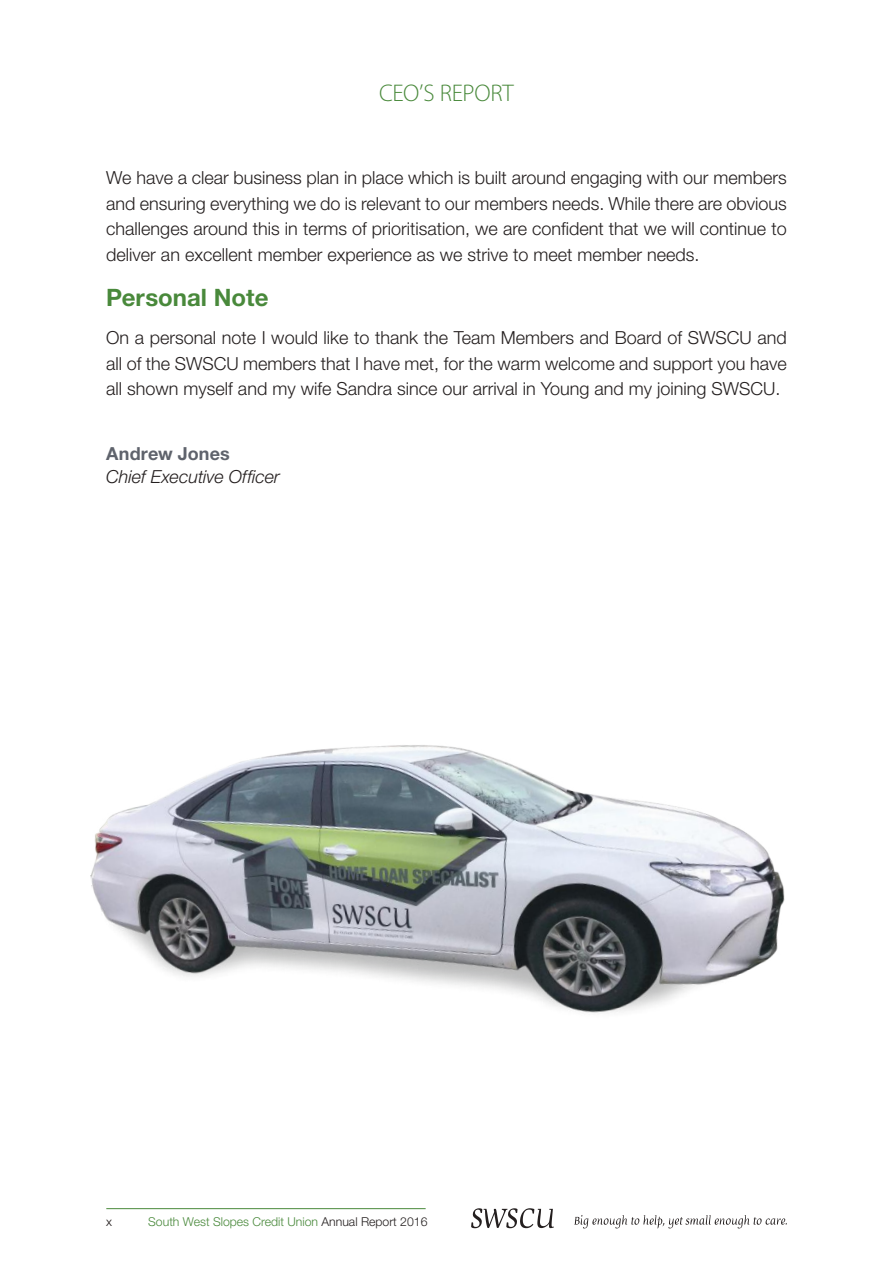
<style>
.page{position:relative;width:893px;height:1263px;background:#fff}
.page>*{position:absolute;margin:0;border:0;box-sizing:border-box;transform-origin:0 0}
.t1{font:300 24.15px "Myriad Pro";letter-spacing:-.01em;color:#49893b}
.t2{font:700 24px "Helvetica Neue CE";color:#49893b}
.t3{font:300 18px/25.5px "Helvetica Neue CE";color:#241f1f;text-align:justify}
.t4{font:italic 300 18px "Helvetica Neue CE";color:#241f1f}
.t5{font:700 18px "Helvetica Neue CE";letter-spacing:.01em;color:#5f636c}
.t6{font:300 12.3px "Helvetica Neue CE";color:#49893b}
.t7{font:300 12.3px "Helvetica Neue CE";color:#241f1f}
.s1{color:#241f1f}
</style>
<div class="page">
<hr style="left:106px;top:1208px;width:320px;height:1px;background:#49893b">
<svg style="left:471px;top:1208px;width:83px;height:20px"></svg>
<svg style="left:574px;top:1215px;width:213px;height:13px"></svg>
<img style="left:90px;top:745px;width:695px;height:268px">
<h1 class="t1" style="left:379px;top:78px;width:136px">CEO’S REPORT</h1>
<p class="t3" style="left:106px;top:165px;width:682px">We have a clear business plan in place which is built around engaging with our members and ensuring everything we do is relevant to our members needs. While there are obvious challenges around this in terms of prioritisation, we are confident that we will continue to deliver an excellent member experience as we strive to meet member needs.</p>
<h2 class="t2" style="left:106px;top:283px;width:164px">Personal Note</h2>
<p class="t3" style="left:106px;top:325px;width:682px">On a personal note I would like to thank the Team Members and Board of SWSCU and all of the SWSCU members that I have met, for the warm welcome and support you have all shown myself and my wife Sandra since our arrival in Young and my joining SWSCU.</p>
<p class="t5" style="left:106px;top:443px;width:125px">Andrew Jones</p>
<p class="t4" style="left:106px;top:466px;width:175px">Chief Executive Officer</p>
<p class="t7" style="left:106px;top:1214px;width:7px">x</p>
<p class="t6" style="left:148px;top:1214px;width:281px">South West Slopes Credit Union <span class="s1">Annual Report 2016</span></p>
</div>
